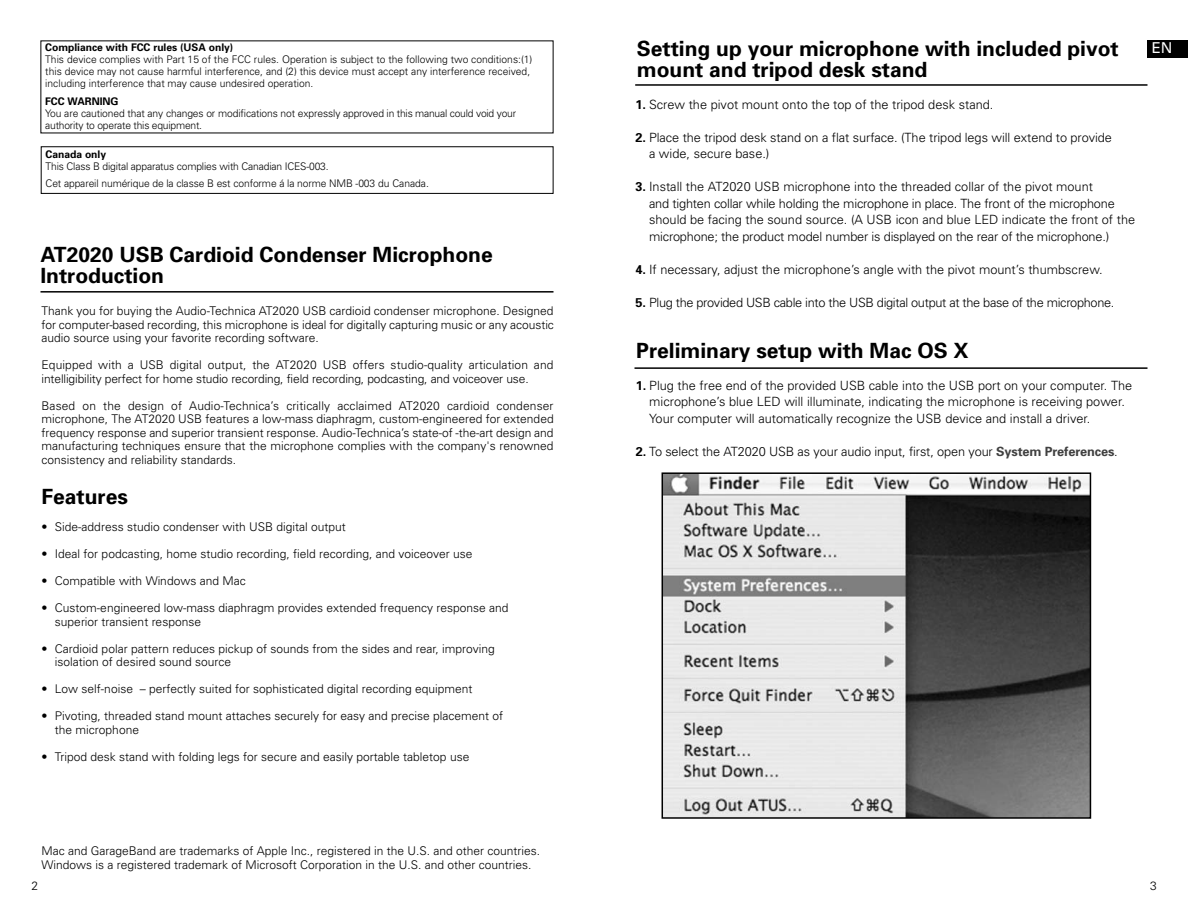
<style>
.page{position:relative;width:1188px;height:918px;background:#fff}
.page>*{position:absolute;margin:0;border:0;box-sizing:border-box;transform-origin:0 0}
.t1{font:700 21px/21px "Univers";color:#000}
.t2{font:15px "Univers";color:#fff}
.t3{font:300 12.75px/16.5px "Univers";color:#000}
.t4{font:300 12.75px "Univers";letter-spacing:-.025em;color:#000}
.t5{font:300 12px/13.5px "Univers";color:#000}
.t6{font:300 10.5px/12px "Univers";color:#000}
.t7{font:300 10.5px/12px "Univers";letter-spacing:-.02em;color:#000}
.t8{font:700 10.5px "Univers";color:#000}
.s1{font-weight:700}
.s2{font-weight:700;color:#404040}
</style>
<div class="page">
<hr style="left:40px;top:291px;width:514px;height:2px;background:#000">
<img style="left:665px;top:475px;width:423px;height:341px">
<div style="left:662px;top:472px;width:429px;height:347px;border:2px solid #000"></div>
<hr style="left:635px;top:84px;width:513px;height:2px;background:#000">
<hr style="left:634px;top:367px;width:514px;height:2px;background:#000">
<div style="left:1148px;top:40px;width:40px;height:18px;background:#000"></div>
<div style="left:41px;top:146px;width:513px;height:48px;border:1px solid #000"></div>
<h1 class="t1" style="left:637px;top:40px;width:483px">Setting up your microphone with included pivot mount and tripod desk stand</h1>
<p class="t8" style="left:45px;top:44px;width:190px">Compliance with FCC rules (USA only)</p>
<p class="t2" style="left:1152px;top:42px;width:22px">EN</p>
<p class="t6" style="left:45px;top:55px;width:489px">This device complies with Part 15 of the FCC rules. Operation is subject to the following two conditions:(1) this device may not cause harmful interference, and (2) this device must accept any interference received, including interference that may cause undesired operation.</p>
<p class="t8" style="left:45px;top:97px;width:75px">FCC WARNING</p>
<p class="t7" style="left:45px;top:108px;width:472px">You are cautioned that any changes or modifications not expressly approved in this manual could void your authority to operate this equipment.</p>
<p class="t8" style="left:46px;top:150px;width:62px">Canada only</p>
<p class="t6" style="left:46px;top:158px;width:385px;line-height:17.4px">This Class B digital apparatus complies with Canadian ICES-003.<br>Cet appareil numérique de la classe B est conforme á la norme NMB -003 du Canada.</p>
<p class="t3" style="left:636px;top:97px;width:359px"><span class="s1">1.</span> Screw the pivot mount onto the top of the tripod desk stand.</p>
<p class="t3" style="left:649px;top:130px;width:464px;text-indent:-14px"><span class="s1">2.</span> Place the tripod desk stand on a flat surface. (The tripod legs will extend to provide a wide, secure base.)</p>
<p class="t3" style="left:649px;top:179px;width:488px;text-indent:-14px"><span class="s1">3.</span> Install the AT2020 USB microphone into the threaded collar of the pivot mount<br>and tighten collar while holding the microphone in place. The front of the microphone should be facing the sound source. (A USB icon and blue LED indicate the front of the microphone; the product model number is displayed on the rear of the microphone.)</p>
<p class="t3" style="left:636px;top:262px;width:469px"><span class="s1">4.</span> If necessary, adjust the microphone’s angle with the pivot mount’s thumbscrew.</p>
<p class="t4" style="left:636px;top:297px;width:480px"><span class="s1">5.</span> Plug the provided USB cable into the USB digital output at the base of the microphone.</p>
<h1 class="t1" style="left:40px;top:246px;width:454px">AT2020 USB Cardioid Condenser Microphone<br>Introduction</h1>
<p class="t5" style="left:41px;top:305px;width:514px;text-align:justify">Thank you for buying the Audio-Technica AT2020 USB cardioid condenser microphone. Designed for computer-based recording, this microphone is ideal for digitally capturing music or any acoustic audio source using your favorite recording software.</p>
<p class="t5" style="left:41px;top:359px;width:514px">Equipped with a USB digital output, the AT2020 USB offers studio-quality articulation and intelligibility perfect for home studio recording, field recording, podcasting, and voiceover use.</p>
<p class="t5" style="left:41px;top:400px;width:514px;text-align:justify">Based on the design of Audio-Technica’s critically acclaimed AT2020 cardioid condenser microphone, The AT2020 USB features a low-mass diaphragm, custom-engineered for extended frequency response and superior transient response. Audio-Technica’s state-of -the-art design and manufacturing techniques ensure that the microphone complies with the company's renowned consistency and reliability standards.</p>
<h1 class="t1" style="left:41px;top:488px;width:88px">Features</h1>
<p class="t5" style="left:41px;top:521px;width:306px">• Side-address studio condenser with USB digital output</p>
<p class="t5" style="left:41px;top:548px;width:433px">• Ideal for podcasting, home studio recording, field recording, and voiceover use</p>
<p class="t5" style="left:41px;top:575px;width:206px">• Compatible with Windows and Mac</p>
<p class="t5" style="left:55px;top:602px;width:455px;text-indent:-14px">• Custom-engineered low-mass diaphragm provides extended frequency response and superior transient response</p>
<p class="t5" style="left:55px;top:643px;width:441px;text-indent:-14px">• Cardioid polar pattern reduces pickup of sounds from the sides and rear, improving isolation of desired sound source</p>
<p class="t5" style="left:41px;top:683px;width:432px">• Low self-noise – perfectly suited for sophisticated digital recording equipment</p>
<p class="t5" style="left:55px;top:710px;width:450px;text-indent:-14px">• Pivoting, threaded stand mount attaches securely for easy and precise placement of the microphone</p>
<p class="t5" style="left:41px;top:751px;width:429px">• Tripod desk stand with folding legs for secure and easily portable tabletop use</p>
<h1 class="t1" style="left:636px;top:342px;width:334px">Preliminary setup with Mac OS X</h1>
<p class="t3" style="left:649px;top:378px;width:485px;text-indent:-14px"><span class="s1">1.</span> Plug the free end of the provided USB cable into the USB port on your computer. The microphone’s blue LED will illuminate, indicating the microphone is receiving power.<br>Your computer will automatically recognize the USB device and install a driver.</p>
<p class="t3" style="left:636px;top:444px;width:484px"><span class="s1">2.</span> To select the AT2020 USB as your audio input, first, open your <span class="s2">System Preferences</span>.</p>
<p class="t5" style="left:41px;top:845px;width:500px">Mac and GarageBand are trademarks of Apple Inc., registered in the U.S. and other countries.<br>Windows is a registered trademark of Microsoft Corporation in the U.S. and other countries.</p>
<p class="t5" style="left:31px;top:880px;width:8px">2</p>
<p class="t5" style="left:1150px;top:880px;width:8px">3</p>
</div>
